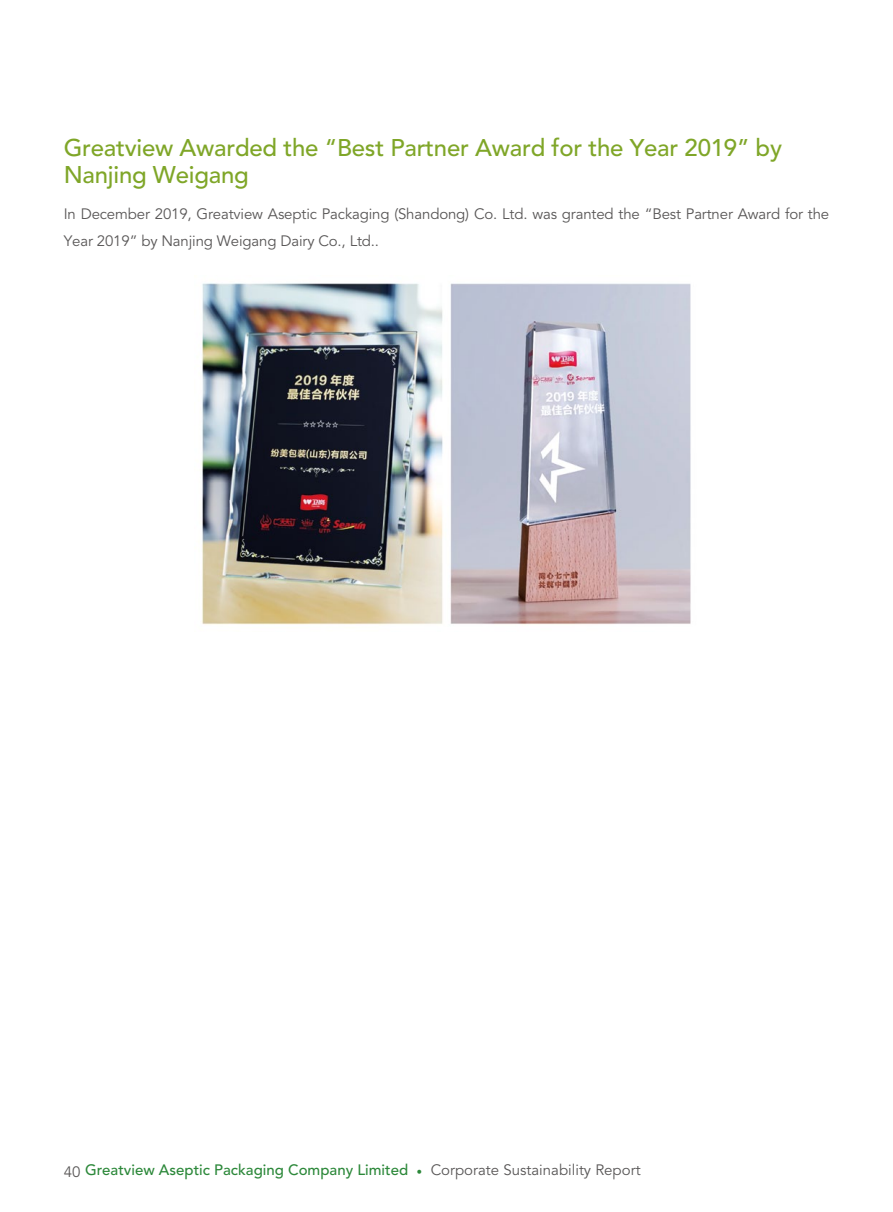
<style>
.page{position:relative;width:893px;height:1212px;background:#fff}
.page>*{position:absolute;margin:0;border:0;box-sizing:border-box;transform-origin:0 0}
.t1{font:500 24px/27px "Avenir LT Std";letter-spacing:-.01em;color:#7fa628}
.t2{font:15px/27px "Avenir LT Std";letter-spacing:-.01em;color:#595757}
.t3{font:500 15px "Avenir LT Std";color:#2c883a}
.s1{font-weight:400;color:#595757}
.s2{font-family:"Minion Pro";font-weight:400}
</style>
<div class="page">
<img style="left:201px;top:283px;width:490px;height:342px">
<h1 class="t1" style="left:64px;top:135px;width:720px">Greatview Awarded the “Best Partner Award for the Year 2019” by<br>Nanjing Weigang</h1>
<p class="t2" style="left:64px;top:200px;width:767px">In December 2019, Greatview Aseptic Packaging (Shandong) Co. Ltd. was granted the “Best Partner Award for the<br>Year 2019” by Nanjing Weigang Dairy Co., Ltd..</p>
<p class="t3" style="left:64px;top:1161px;width:578px"><span class="s1">40</span> Greatview Aseptic Packaging Company Limited <span class="s2">•</span> <span class="s1">Corporate Sustainability Report</span></p>
</div>
